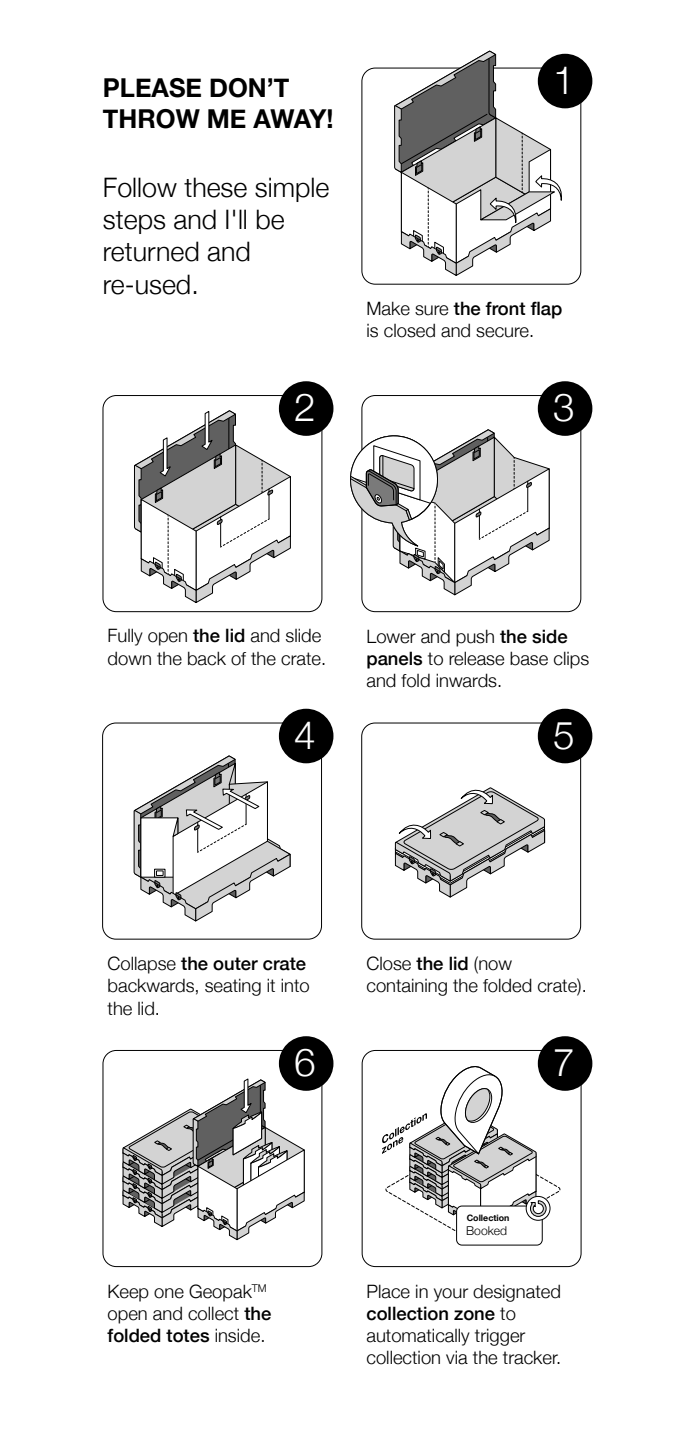
<style>
.page{position:relative;width:694px;height:1433px;background:#fff}
.page>*{position:absolute;margin:0;border:0;box-sizing:border-box;transform-origin:0 0}
.t1{font:300 38.72px "Helvetica Neue";color:#fff}
.t2{font:300 26.8px/32.2px "Helvetica Neue";color:#000}
.t3{font:700 26px/31.2px "Helvetica Neue";color:#000}
.t4{font:300 18.42px/22.1px "Helvetica Neue";color:#000}
.t5{font:300 12.14px "Helvetica Neue";color:#000}
.t6{font:700 8.84px "Helvetica Neue";color:#000}
.s1{font-weight:500}
</style>
<div class="page">
<div style="left:456px;top:1205px;width:87px;height:40px;border:1px solid #000;border-radius:5px"></div>
<div style="left:362px;top:1050px;width:219px;height:216px;border:1px solid #000;border-radius:13px"></div>
<div style="left:103px;top:1050px;width:219px;height:216px;border:1px solid #000;border-radius:13px"></div>
<svg style="left:122px;top:1078px;width:183px;height:162px"></svg>
<div style="left:361px;top:722px;width:220px;height:217px;border:1px solid #000;border-radius:13px"></div>
<div style="left:102px;top:722px;width:220px;height:217px;border:1px solid #000;border-radius:13px"></div>
<div style="left:362px;top:395px;width:219px;height:217px;border:1px solid #000;border-radius:13px"></div>
<div style="left:362px;top:68px;width:219px;height:216px;border:1px solid #000;border-radius:13px"></div>
<div style="left:538px;top:54px;width:54px;height:54px;background:#000;border-radius:50%"></div>
<div style="left:538px;top:381px;width:54px;height:55px;background:#000;border-radius:50%"></div>
<div style="left:538px;top:708px;width:54px;height:55px;background:#000;border-radius:50%"></div>
<div style="left:279px;top:708px;width:54px;height:55px;background:#000;border-radius:50%"></div>
<div style="left:538px;top:1036px;width:54px;height:54px;background:#000;border-radius:50%"></div>
<div style="left:279px;top:1036px;width:54px;height:54px;background:#000;border-radius:50%"></div>
<div style="left:103px;top:395px;width:219px;height:217px;border:1px solid #000;border-radius:13px"></div>
<div style="left:279px;top:381px;width:54px;height:55px;background:#000;border-radius:50%"></div>
<svg style="left:394px;top:51px;width:169px;height:225px"></svg>
<svg style="left:133px;top:755px;width:158px;height:166px"></svg>
<svg style="left:395px;top:787px;width:150px;height:110px"></svg>
<svg style="left:382px;top:1065px;width:179px;height:176px"></svg>
<svg style="left:134px;top:410px;width:157px;height:193px"></svg>
<svg style="left:350px;top:429px;width:200px;height:166px"></svg>
<h3 class="t3" style="left:103px;top:73px;width:232px">PLEASE DON’T<br>THROW ME AWAY!</h3>
<h2 class="t2" style="left:103px;top:169px;width:228px">Follow these simple steps and I'll be returned and re-used.</h2>
<h1 class="t1" style="left:294px;top:376px;width:23px">2</h1>
<h1 class="t1" style="left:553px;top:49px;width:23px">1</h1>
<p class="t4" style="left:366px;top:296px;width:197px">Make sure <span class="s1">the front flap </span>is closed and secure.</p>
<h1 class="t1" style="left:553px;top:376px;width:23px">3</h1>
<p class="t4" style="left:108px;top:623px;width:220px">Fully open <span class="s1">the lid</span> and slide down the back of the crate.</p>
<h1 class="t1" style="left:294px;top:703px;width:23px">4</h1>
<p class="t4" style="left:366px;top:624px;width:224px">Lower and push <span class="s1">the side panels</span> to release base clips and fold inwards.</p>
<h1 class="t1" style="left:553px;top:703px;width:23px">5</h1>
<p class="t4" style="left:108px;top:951px;width:204px">Collapse <span class="s1">the outer crate </span>backwards, seating it into the lid.</p>
<h1 class="t1" style="left:294px;top:1030px;width:23px">6</h1>
<p class="t4" style="left:366px;top:950px;width:222px">Close <span class="s1">the lid</span> (now containing the folded crate).</p>
<h1 class="t1" style="left:553px;top:1030px;width:23px">7</h1>
<p class="t4" style="left:108px;top:1278px;width:165px">Keep one Geopak<sup>TM </sup>open and collect <span class="s1">the folded totes</span> inside.</p>
<p class="t6" style="left:467px;top:1210px;width:44px">Collection</p>
<p class="t5" style="left:466px;top:1220px;width:42px">Booked</p>
<p class="t4" style="left:366px;top:1278px;width:196px">Place in your designated <span class="s1">collection zone</span> to automatically trigger collection via the tracker.</p>
</div>
